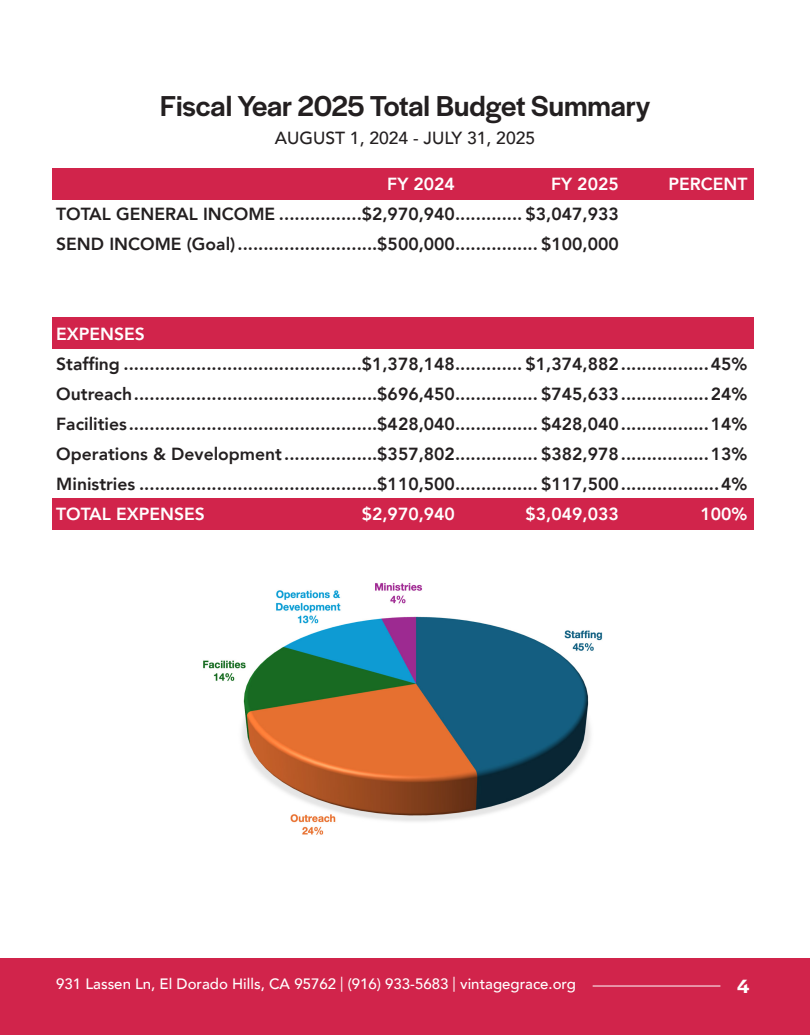
<style>
.page{position:relative;width:810px;height:1035px;background:#fff}
.page>*{position:absolute;margin:0;border:0;box-sizing:border-box;transform-origin:0 0}
.t1{font:500 30px "Halyard Display";letter-spacing:-.005em;color:#231f20}
.t2{font:600 20px "Halyard Display";color:#fff}
.t3{font:800 17.5px "Avenir";color:#231f20}
.t4{font:800 17.5px "Avenir";color:#fff}
.t5{font:500 17.5px "Avenir";color:#231f20}
.t6{font:500 15px "Avenir";color:#fff}
.s1{font-weight:400}
</style>
<div class="page">
<div style="left:0;top:958px;width:810px;height:77px;background:#d1244b"></div>
<hr style="left:593px;top:986px;width:127px;height:1px;background:#fff">
<img style="left:203px;top:583px;width:400px;height:252px">
<div style="left:53px;top:169px;width:701px;height:31px;background:#d1244b"></div>
<div style="left:53px;top:498px;width:701px;height:32px;background:#d1244b"></div>
<div style="left:53px;top:317px;width:701px;height:32px;background:#d1244b"></div>
<p class="t1" style="left:160px;top:85px;width:491px">Fiscal Year 2025 Total Budget Summary</p>
<p class="t5" style="left:275px;top:122px;width:262px">AUGUST 1, 2024 - JULY 31, 2025</p>
<p class="t4" style="left:387px;top:170px;width:69px">FY 2024</p>
<p class="t4" style="left:551px;top:170px;width:69px">FY 2025</p>
<p class="t4" style="left:668px;top:170px;width:81px">PERCENT</p>
<p class="t3" style="left:56px;top:200px;width:564px">TOTAL GENERAL INCOME ................$2,970,940............. $3,047,933</p>
<p class="t3" style="left:56px;top:230px;width:564px">SEND INCOME (Goal)...........................$500,000................ $100,000</p>
<p class="t4" style="left:56px;top:320px;width:90px">EXPENSES</p>
<p class="t3" style="left:56px;top:350px;width:693px">Staffing ..............................................$1,378,148............. $1,374,882.................45%</p>
<p class="t3" style="left:56px;top:380px;width:693px">Outreach...............................................$696,450................ $745,633.................24%</p>
<p class="t3" style="left:56px;top:410px;width:693px">Facilities................................................$428,040................ $428,040.................14%</p>
<p class="t3" style="left:56px;top:440px;width:693px">Operations &amp; Development..................$357,802................ $382,978.................13%</p>
<p class="t3" style="left:56px;top:470px;width:693px">Ministries ..............................................$110,500................ $117,500...................4%</p>
<p class="t4" style="left:56px;top:500px;width:150px">TOTAL EXPENSES</p>
<p class="t4" style="left:362px;top:500px;width:95px">$2,970,940</p>
<p class="t4" style="left:526px;top:500px;width:95px">$3,049,033</p>
<p class="t4" style="left:701px;top:500px;width:48px">100%</p>
<p class="t6" style="left:56px;top:971px;width:521px">931 Lassen Ln, El Dorado Hills, CA 95762 <span class="s1">|</span> (916) 933-5683 <span class="s1">|</span> vintagegrace.org</p>
<p class="t2" style="left:737px;top:972px;width:14px">4</p>
</div>
